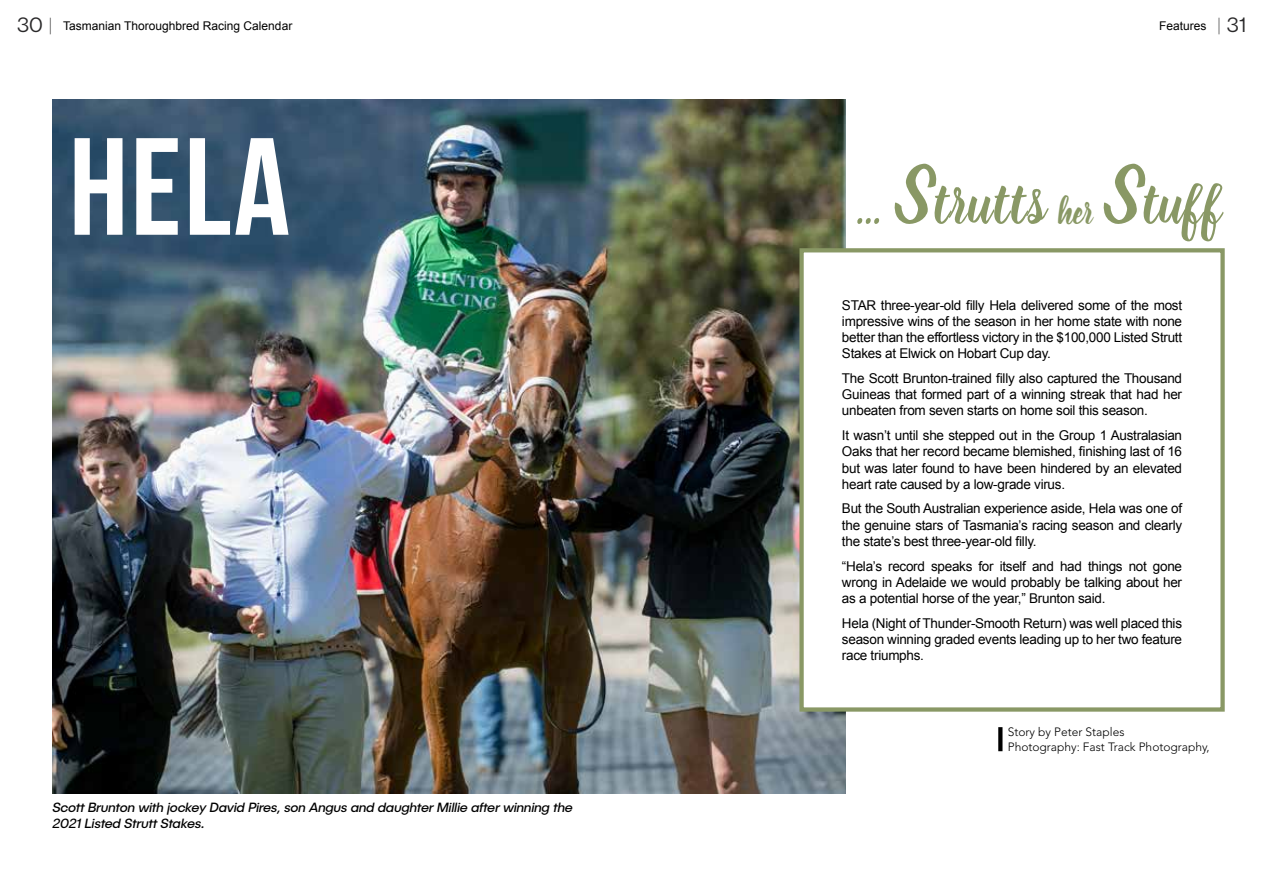
<style>
.page{position:relative;width:1263px;height:893px;background:#fff}
.page>*{position:absolute;margin:0;border:0;box-sizing:border-box;transform-origin:0 0}
.t1{font:138px "Bebas Neue";color:#fff}
.t2{font:60px "beloved";letter-spacing:.03em;color:#899865}
.t3{font:13.5px/16.2px "Arial";letter-spacing:-.02em;color:#000;text-align:justify}
.t4{font:italic 13.5px/16.2px "Publica Sans";letter-spacing:-.02em;color:#000}
.t5{font:300 12px/15px "Avenir LT Std";color:#000}
.t6{font:12px "Arial";color:#000}
.s1{font-family:"Publica Sans";font-weight:300;font-size:21px;color:#292829}
.s2{font-family:"Publica Sans";font-weight:100;font-size:16.65px;color:#292829}
.s3{font-size:54px}
.s4{font-size:84px}
.s5{font-size:36px}
</style>
<div class="page">
<img style="left:52px;top:99px;width:793px;height:695px">
<svg style="left:998px;top:727px;width:4px;height:24px"></svg>
<div style="left:801px;top:250px;width:421px;height:459px;background:#fff"></div>
<div style="left:799px;top:248px;width:426px;height:464px;border:4px solid #899865"></div>
<p class="t6" style="left:17px;top:18px;width:277px"><span class="s1">30</span> <span class="s2">|</span> Tasmanian Thoroughbred Racing Calendar</p>
<p class="t6" style="left:1159px;top:18px;width:89px">Features <span class="s2">|</span> <span class="s1">31</span></p>
<h1 class="t1" style="left:69px;top:111px;width:222px">Hela</h1>
<p class="t4" style="left:53px;top:799px;width:522px">Scott Brunton with jockey David Pires, son Angus and daughter Millie after winning the<br>2021 Listed Strutt Stakes.</p>
<h2 class="t2" style="left:855px;top:171px;width:368px"><span class="s3">...</span> <span class="s4">S</span>trutts <span class="s5">her</span> <span class="s4">S</span>tuff</h2>
<p class="t3" style="left:842px;top:297px;width:342px">STAR three-year-old filly Hela delivered some of the most impressive wins of the season in her home state with none better than the effortless victory in the $100,000 Listed Strutt Stakes at Elwick on Hobart Cup day.</p>
<p class="t3" style="left:842px;top:370px;width:342px">The Scott Brunton-trained filly also captured the Thousand Guineas that formed part of a winning streak that had her unbeaten from seven starts on home soil this season.</p>
<p class="t3" style="left:842px;top:427px;width:342px">It wasn’t until she stepped out in the Group 1 Australasian Oaks that her record became blemished, finishing last of 16 but was later found to have been hindered by an elevated heart rate caused by a low-grade virus.</p>
<p class="t3" style="left:842px;top:501px;width:342px">But the South Australian experience aside, Hela was one of the genuine stars of Tasmania’s racing season and clearly the state’s best three-year-old filly.</p>
<p class="t3" style="left:842px;top:558px;width:342px">“Hela’s record speaks for itself and had things not gone wrong in Adelaide we would probably be talking about her as a potential horse of the year,” Brunton said.</p>
<p class="t3" style="left:842px;top:615px;width:342px">Hela (Night of Thunder-Smooth Return) was well placed this season winning graded events leading up to her two feature race triumphs.</p>
<p class="t5" style="left:1008px;top:725px;width:203px">Story by Peter Staples<br>Photography: Fast Track Photography,</p>
</div>
